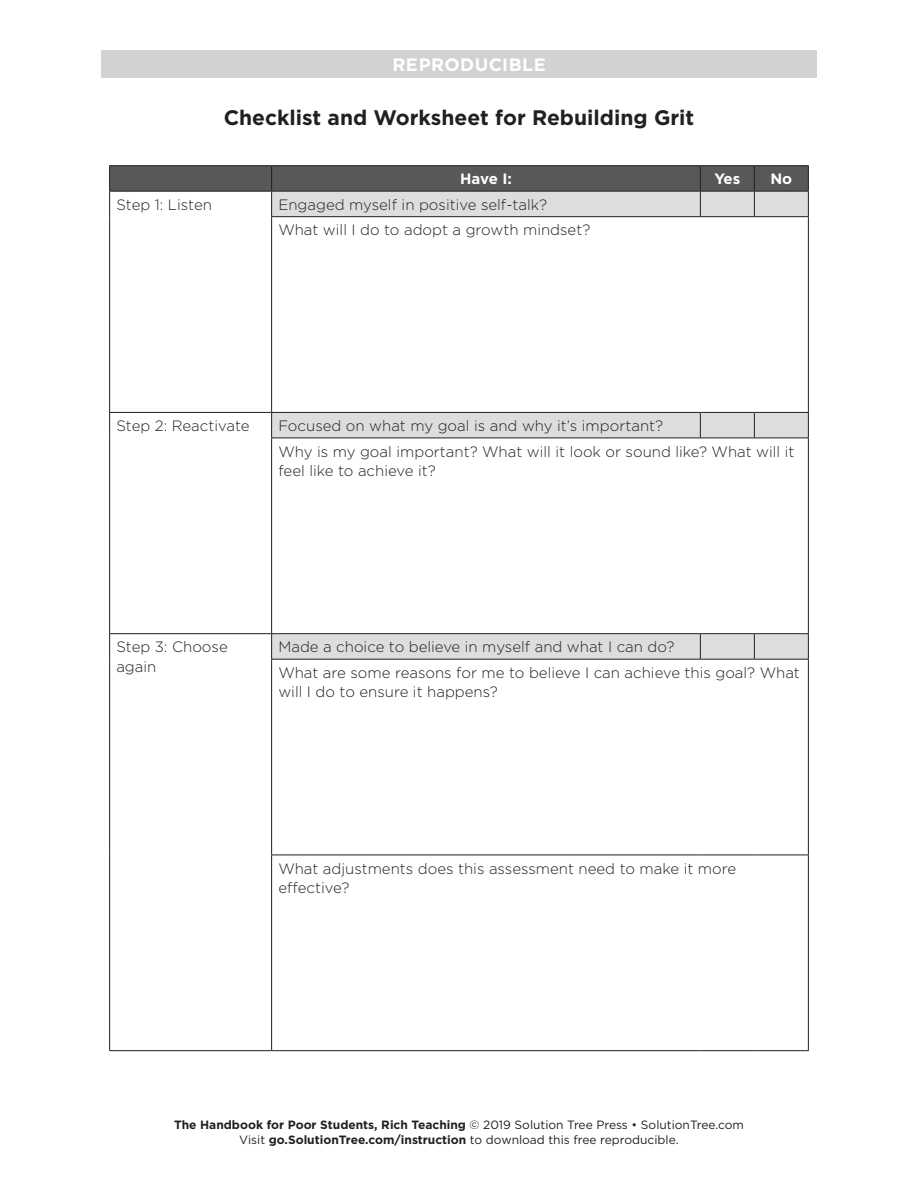
<style>
.page{position:relative;width:918px;height:1188px;background:#fff}
.page>*{position:absolute;margin:0;border:0;box-sizing:border-box;transform-origin:0 0}
.repro_title{font:700 21px "Gotham";color:#231f20}
.t1{font:700 18px "Gotham";letter-spacing:.025em;color:#fff}
.repro_text{font:300 15px/19.5px "Gotham";color:#231f20}
.figure_table_column{font:700 15px "Gotham";letter-spacing:-.01em;color:#fff}
.t2{font:12px/14.4px "Gotham";color:#231f20;text-align:center}
.s1{font-weight:700}
</style>
<div class="page">
<div style="left:101px;top:50px;width:716px;height:27px;background:#d1d2d4"></div>
<svg style="left:272px;top:217px;width:536px;height:442px"></svg>
<hr style="left:109px;top:165px;width:163px;height:1px;background:#231f20">
<hr style="left:272px;top:165px;width:428px;height:1px;background:#231f20">
<hr style="left:700px;top:165px;width:54px;height:1px;background:#231f20">
<hr style="left:754px;top:165px;width:55px;height:1px;background:#231f20">
<svg style="left:109px;top:166px;width:700px;height:51px;background:#9a9a9c"></svg>
<hr style="left:109px;top:217px;width:1px;height:195px;background:#231f20">
<hr style="left:271px;top:216px;width:429px;height:1px;background:#231f20">
<hr style="left:271px;top:217px;width:1px;height:195px;background:#231f20">
<hr style="left:700px;top:216px;width:54px;height:1px;background:#231f20">
<hr style="left:754px;top:216px;width:55px;height:1px;background:#231f20">
<hr style="left:808px;top:217px;width:1px;height:195px;background:#231f20">
<hr style="left:109px;top:412px;width:163px;height:1px;background:#231f20">
<svg style="left:109px;top:413px;width:1px;height:25px"></svg>
<hr style="left:272px;top:412px;width:428px;height:1px;background:#231f20">
<svg style="left:271px;top:413px;width:1px;height:25px"></svg>
<hr style="left:700px;top:412px;width:54px;height:1px;background:#231f20">
<svg style="left:700px;top:413px;width:1px;height:25px"></svg>
<hr style="left:754px;top:412px;width:55px;height:1px;background:#231f20">
<svg style="left:754px;top:413px;width:1px;height:25px"></svg>
<svg style="left:808px;top:413px;width:1px;height:25px"></svg>
<hr style="left:109px;top:438px;width:1px;height:195px;background:#231f20">
<hr style="left:271px;top:438px;width:429px;height:1px;background:#231f20">
<hr style="left:271px;top:438px;width:1px;height:195px;background:#231f20">
<hr style="left:700px;top:438px;width:54px;height:1px;background:#231f20">
<hr style="left:754px;top:438px;width:55px;height:1px;background:#231f20">
<hr style="left:808px;top:438px;width:1px;height:195px;background:#231f20">
<hr style="left:109px;top:633px;width:163px;height:1px;background:#231f20">
<svg style="left:109px;top:634px;width:1px;height:25px"></svg>
<hr style="left:272px;top:633px;width:428px;height:1px;background:#231f20">
<svg style="left:271px;top:634px;width:1px;height:25px"></svg>
<hr style="left:700px;top:633px;width:54px;height:1px;background:#231f20">
<svg style="left:700px;top:634px;width:1px;height:25px"></svg>
<hr style="left:754px;top:633px;width:55px;height:1px;background:#231f20">
<svg style="left:754px;top:634px;width:1px;height:25px"></svg>
<svg style="left:808px;top:634px;width:1px;height:25px"></svg>
<hr style="left:109px;top:659px;width:1px;height:196px;background:#231f20">
<hr style="left:271px;top:659px;width:429px;height:1px;background:#231f20">
<hr style="left:271px;top:660px;width:1px;height:195px;background:#231f20">
<hr style="left:700px;top:659px;width:54px;height:1px;background:#231f20">
<hr style="left:754px;top:659px;width:55px;height:1px;background:#231f20">
<hr style="left:808px;top:660px;width:1px;height:195px;background:#231f20">
<hr style="left:109px;top:855px;width:1px;height:195px;background:#231f20">
<hr style="left:271px;top:855px;width:429px;height:1px;background:#231f20">
<hr style="left:271px;top:855px;width:1px;height:195px;background:#231f20">
<hr style="left:700px;top:855px;width:54px;height:1px;background:#231f20">
<hr style="left:754px;top:855px;width:55px;height:1px;background:#231f20">
<hr style="left:808px;top:855px;width:1px;height:195px;background:#231f20">
<hr style="left:109px;top:1050px;width:163px;height:1px;background:#231f20">
<hr style="left:272px;top:1050px;width:428px;height:1px;background:#231f20">
<hr style="left:700px;top:1050px;width:54px;height:1px;background:#231f20">
<hr style="left:754px;top:1050px;width:55px;height:1px;background:#231f20">
<p class="t1" style="left:392px;top:52px;width:155px">REPRODUCIBLE</p>
<p class="repro_title" style="left:224px;top:103px;width:472px">Checklist and Worksheet for Rebuilding Grit</p>
<p class="figure_table_column" style="left:460px;top:169px;width:53px">Have I:</p>
<p class="figure_table_column" style="left:714px;top:169px;width:27px">Yes</p>
<p class="figure_table_column" style="left:770px;top:169px;width:23px">No</p>
<p class="repro_text" style="left:116px;top:194px;width:97px">Step 1: Listen</p>
<p class="repro_text" style="left:278px;top:194px;width:270px">Engaged myself in positive self-talk?</p>
<p class="repro_text" style="left:278px;top:220px;width:314px">What will I do to adopt a growth mindset?</p>
<p class="repro_text" style="left:116px;top:416px;width:135px">Step 2: Reactivate</p>
<p class="repro_text" style="left:278px;top:416px;width:386px">Focused on what my goal is and why it’s important?</p>
<p class="repro_text" style="left:278px;top:441px;width:518px">Why is my goal important? What will it look or sound like? What will it feel like to achieve it?</p>
<p class="repro_text" style="left:116px;top:637px;width:113px">Step 3: Choose again</p>
<p class="repro_text" style="left:278px;top:637px;width:397px">Made a choice to believe in myself and what I can do?</p>
<p class="repro_text" style="left:278px;top:662px;width:523px">What are some reasons for me to believe I can achieve this goal? What will I do to ensure it happens?</p>
<p class="repro_text" style="left:278px;top:858px;width:459px">What adjustments does this assessment need to make it more effective?</p>
<p class="t2" style="left:174px;top:1117px;width:571px"><span class="s1">The Handbook for Poor Students, Rich Teaching</span> © 2019 Solution Tree Press • SolutionTree.com<br>Visit <span class="s1">go.SolutionTree.com/instruction</span> to download this free reproducible.</p>
</div>
